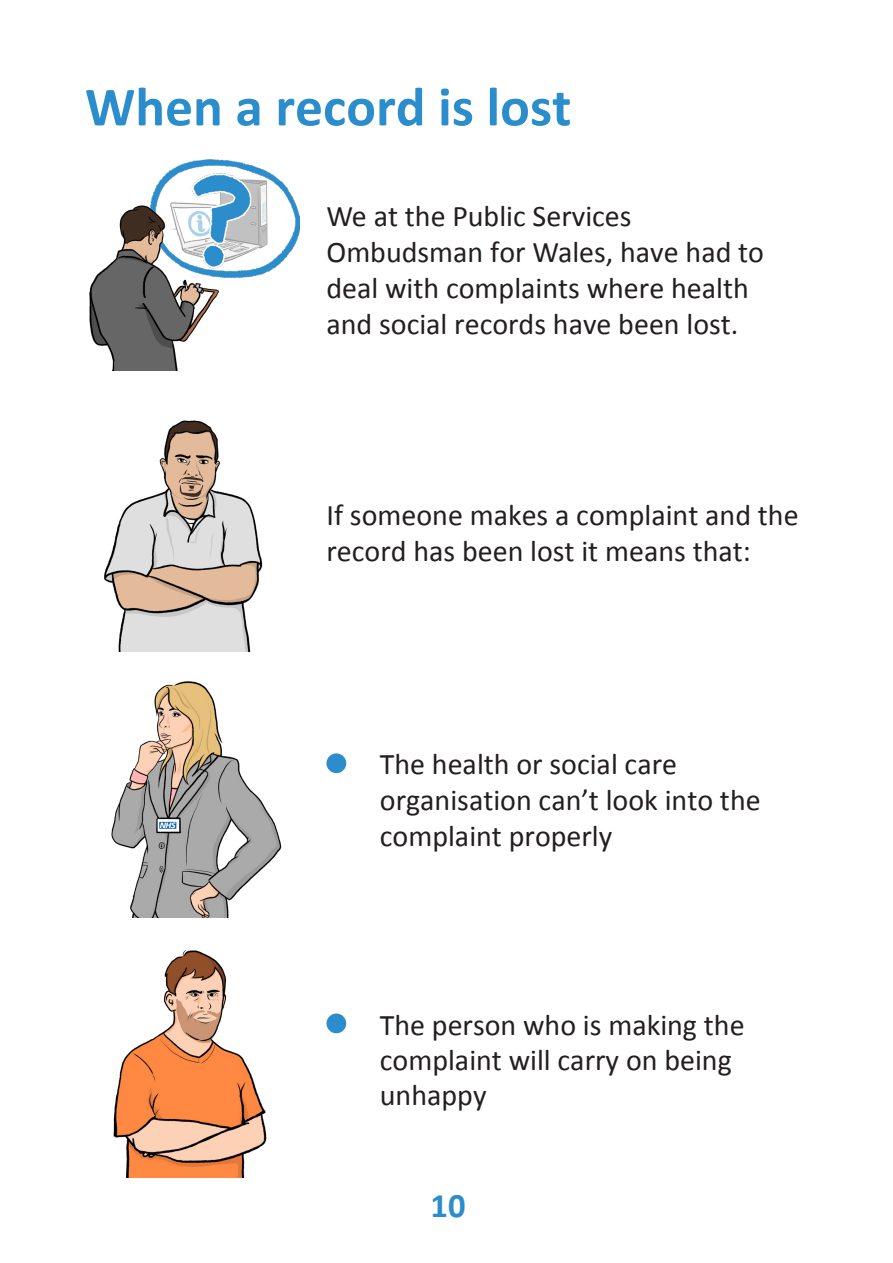
<style>
.page{position:relative;width:893px;height:1263px;background:#fff}
.page>*{position:absolute;margin:0;border:0;box-sizing:border-box;transform-origin:0 0}
.t1{font:700 55.5px "Calibri";color:#2c8dcd}
.t2{font:700 34.5px "Calibri";color:#2c8dcd}
.t3{font:30px/36px "Calibri";color:#231f20}
</style>
<div class="page">
<img style="left:89px;top:159px;width:210px;height:211px">
<img style="left:104px;top:420px;width:159px;height:232px">
<img style="left:111px;top:681px;width:171px;height:237px">
<div style="left:326px;top:753px;width:20px;height:20px;background:#2c8dcd;border-radius:50%"></div>
<img style="left:113px;top:950px;width:154px;height:228px">
<div style="left:326px;top:1013px;width:20px;height:20px;background:#2c8dcd;border-radius:50%"></div>
<p class="t1" style="left:85px;top:71px;width:488px">When a record is lost</p>
<p class="t3" style="left:326px;top:199px;width:439px">We at the Public Services<br>Ombudsman for Wales, have had to deal with complaints where health and social records have been lost.</p>
<p class="t3" style="left:326px;top:497px;width:474px">If someone makes a complaint and the record has been lost it means that:</p>
<p class="t3" style="left:380px;top:746px;width:382px">The health or social care organisation can’t look into the complaint properly</p>
<p class="t3" style="left:380px;top:1007px;width:366px;line-height:35.2px">The person who is making the complaint will carry on being unhappy</p>
<p class="t2" style="left:431px;top:1183px;width:36px">10</p>
</div>
